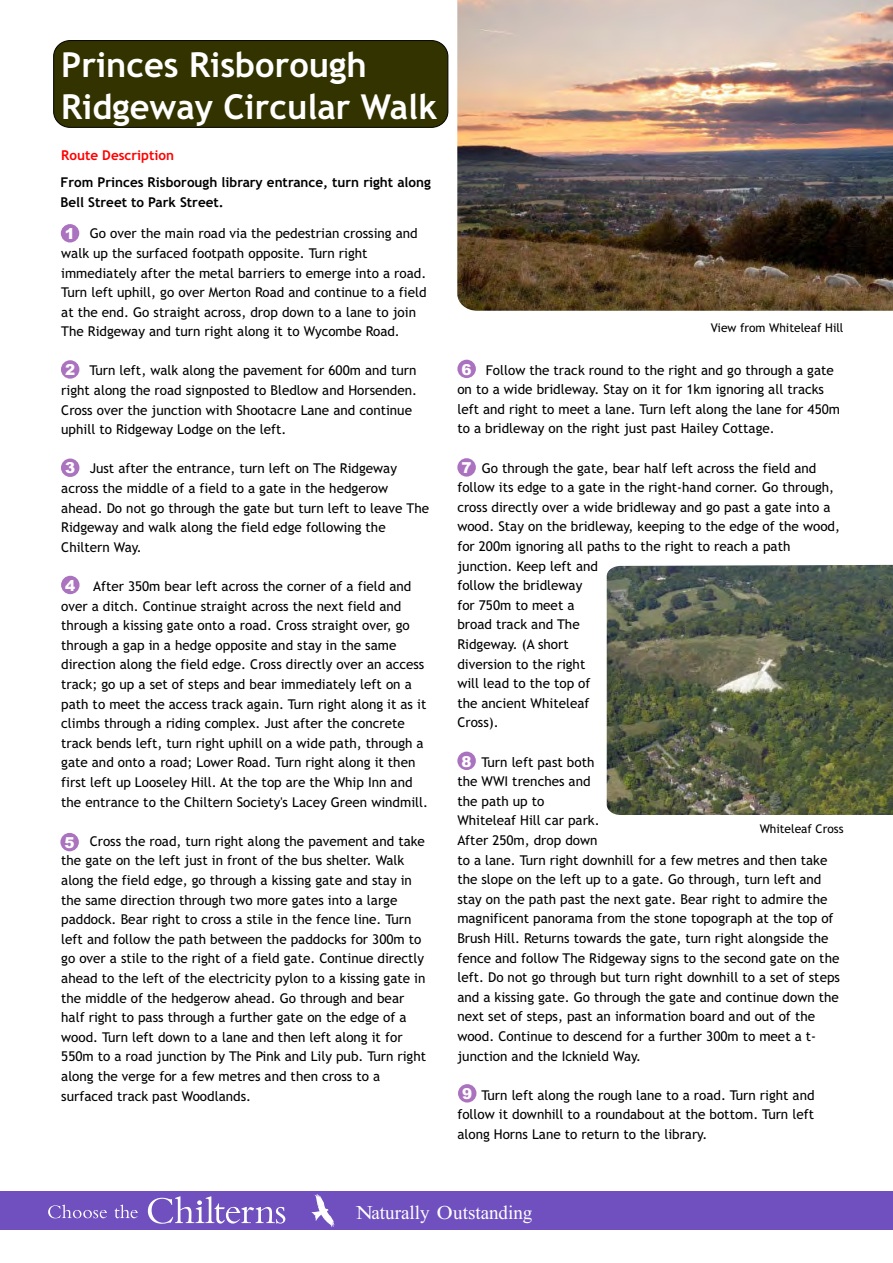
<style>
.page{position:relative;width:893px;height:1263px;background:#fff}
.page>*{position:absolute;margin:0;border:0;box-sizing:border-box;transform-origin:0 0}
.t1{font:700 34.35px/42px "Trebuchet MS";color:#fff}
.t2{font:19.65px "Times New Roman";color:#fff;scale:1.19 1}
.t3{font:19.65px "Times New Roman";color:#fff;scale:1.12 1}
.t4{font:900 15.15px "Arial";color:#fff}
.t5{font:13.5px/19.6px "Trebuchet MS";color:#000}
.t6{font:700 13.5px/19.6px "Trebuchet MS";color:#000}
.t7{font:700 13.5px "Trebuchet MS";color:#f00}
.t8{font:12px "Trebuchet MS";color:#000}
</style>
<div class="page">
<svg style="left:606px;top:564px;width:287px;height:251px;background:#59604a"></svg>
<div style="left:61px;top:224px;width:18px;height:18px;background:#ab73bf;border-radius:50%"></div>
<div style="left:61px;top:360px;width:18px;height:19px;background:#ab73bf;border-radius:50%"></div>
<div style="left:61px;top:458px;width:18px;height:19px;background:#ab73bf;border-radius:50%"></div>
<div style="left:61px;top:576px;width:19px;height:18px;background:#ab73bf;border-radius:50%"></div>
<div style="left:60px;top:833px;width:19px;height:18px;background:#ab73bf;border-radius:50%"></div>
<img style="left:445px;top:0;width:448px;height:311px">
<div style="left:457px;top:360px;width:19px;height:18px;background:#ab73bf;border-radius:50%"></div>
<div style="left:457px;top:458px;width:19px;height:19px;background:#ab73bf;border-radius:50%"></div>
<div style="left:457px;top:752px;width:19px;height:18px;background:#ab73bf;border-radius:50%"></div>
<div style="left:458px;top:1084px;width:18px;height:18px;background:#ab73bf;border-radius:50%"></div>
<div style="left:53px;top:40px;width:395px;height:88px;background:#330;border:1px solid #000;border-radius:16px"></div>
<div style="left:0;top:1191px;width:893px;height:39px;background:#704fbf"></div>
<svg style="left:48px;top:1205px;width:59px;height:13px"></svg>
<svg style="left:115px;top:1204px;width:23px;height:14px"></svg>
<svg style="left:312px;top:1194px;width:22px;height:33px"></svg>
<svg style="left:148px;top:1196px;width:137px;height:28px"></svg>
<h1 class="t1" style="left:61px;top:47px;width:378px">Princes Risborough<br>Ridgeway Circular Walk</h1>
<p class="t7" style="left:61px;top:150px;width:114px">Route Description</p>
<p class="t6" style="left:60px;top:174px;width:372px">From Princes Risborough library entrance, turn right along<br>Bell Street to Park Street.</p>
<p class="t4" style="left:65px;top:228px;width:12px">1</p>
<p class="t5" style="left:61px;top:225px;width:367px;text-indent:28px">Go over the main road via the pedestrian crossing and walk up the surfaced footpath opposite. Turn right immediately after the metal barriers to emerge into a road.<br>Turn left uphill, go over Merton Road and continue to a field at the end. Go straight across, drop down to a lane to join The Ridgeway and turn right along it to Wycombe Road.</p>
<p class="t5" style="left:61px;top:362px;width:357px;text-indent:28px">Turn left, walk along the pavement for 600m and turn right along the road signposted to Bledlow and Horsenden.<br>Cross over the junction with Shootacre Lane and continue uphill to Ridgeway Lodge on the left.</p>
<p class="t5" style="left:61px;top:460px;width:369px;text-indent:28px">Just after the entrance, turn left on The Ridgeway across the middle of a field to a gate in the hedgerow ahead. Do not go through the gate but turn left to leave The Ridgeway and walk along the field edge following the Chiltern Way.</p>
<p class="t5" style="left:61px;top:578px;width:368px;text-indent:32px">After 350m bear left across the corner of a field and over a ditch. Continue straight across the next field and through a kissing gate onto a road. Cross straight over, go through a gap in a hedge opposite and stay in the same direction along the field edge. Cross directly over an access track; go up a set of steps and bear immediately left on a path to meet the access track again. Turn right along it as it climbs through a riding complex. Just after the concrete track bends left, turn right uphill on a wide path, through a gate and onto a road; Lower Road. Turn right along it then first left up Looseley Hill. At the top are the Whip Inn and the entrance to the Chiltern Society's Lacey Green windmill.</p>
<p class="t5" style="left:61px;top:832px;width:366px;text-indent:28px">Cross the road, turn right along the pavement and take the gate on the left just in front of the bus shelter. Walk along the field edge, go through a kissing gate and stay in the same direction through two more gates into a large paddock. Bear right to cross a stile in the fence line. Turn left and follow the path between the paddocks for 300m to go over a stile to the right of a field gate. Continue directly ahead to the left of the electricity pylon to a kissing gate in the middle of the hedgerow ahead. Go through and bear half right to pass through a further gate on the edge of a wood. Turn left down to a lane and then left along it for 550m to a road junction by The Pink and Lily pub. Turn right along the verge for a few metres and then cross to a surfaced track past Woodlands.</p>
<p class="t4" style="left:65px;top:364px;width:12px">2</p>
<p class="t4" style="left:65px;top:463px;width:12px">3</p>
<p class="t4" style="left:65px;top:580px;width:12px">4</p>
<p class="t4" style="left:65px;top:837px;width:12px">5</p>
<p class="t8" style="left:711px;top:323px;width:134px">View from Whiteleaf Hill</p>
<p class="t4" style="left:462px;top:364px;width:12px">6</p>
<p class="t5" style="left:457px;top:361px;width:384px;text-indent:28px">Follow the track round to the right and go through a gate on to a wide bridleway. Stay on it for 1km ignoring all tracks left and right to meet a lane. Turn left along the lane for 450m to a bridleway on the right just past Hailey Cottage.</p>
<p class="t5" style="left:457px;top:459px;width:384px;text-indent:24px">Go through the gate, bear half left across the field and follow its edge to a gate in the right-hand corner. Go through, cross directly over a wide bridleway and go past a gate into a wood. Stay on the bridleway, keeping to the edge of the wood, for 200m ignoring all paths to the right to reach a path junction. Keep left and<br>follow the bridleway<br>for 750m to meet a<br>broad track and The<br>Ridgeway. (A short<br>diversion to the right<br>will lead to the top of<br>the ancient Whiteleaf<br>Cross).</p>
<p class="t5" style="left:457px;top:753px;width:384px;text-indent:24px">Turn left past both<br>the WWI trenches and<br>the path up to<br>Whiteleaf Hill car park.<br>After 250m, drop down<br>to a lane. Turn right downhill for a few metres and then take the slope on the left up to a gate. Go through, turn left and stay on the path past the next gate. Bear right to admire the magnificent panorama from the stone topograph at the top of Brush Hill. Returns towards the gate, turn right alongside the fence and follow The Ridgeway signs to the second gate on the left. Do not go through but turn right downhill to a set of steps and a kissing gate. Go through the gate and continue down the next set of steps, past an information board and out of the wood. Continue to descend for a further 300m to meet a t&shy;junction and the Icknield Way.</p>
<p class="t5" style="left:457px;top:1086px;width:359px;text-align:justify;text-indent:24px">Turn left along the rough lane to a road. Turn right and follow it downhill to a roundabout at the bottom. Turn left along Horns Lane to return to the library.</p>
<p class="t4" style="left:461px;top:462px;width:12px">7</p>
<p class="t4" style="left:461px;top:756px;width:12px">8</p>
<p class="t8" style="left:760px;top:824px;width:85px">Whiteleaf Cross</p>
<p class="t4" style="left:462px;top:1088px;width:12px">9</p>
<h2 class="t2" style="left:356px;top:1205px;width:150px">Naturally utstanding</h2>
<h2 class="t3" style="left:437px;top:1205px;width:16px">O</h2>
</div>
